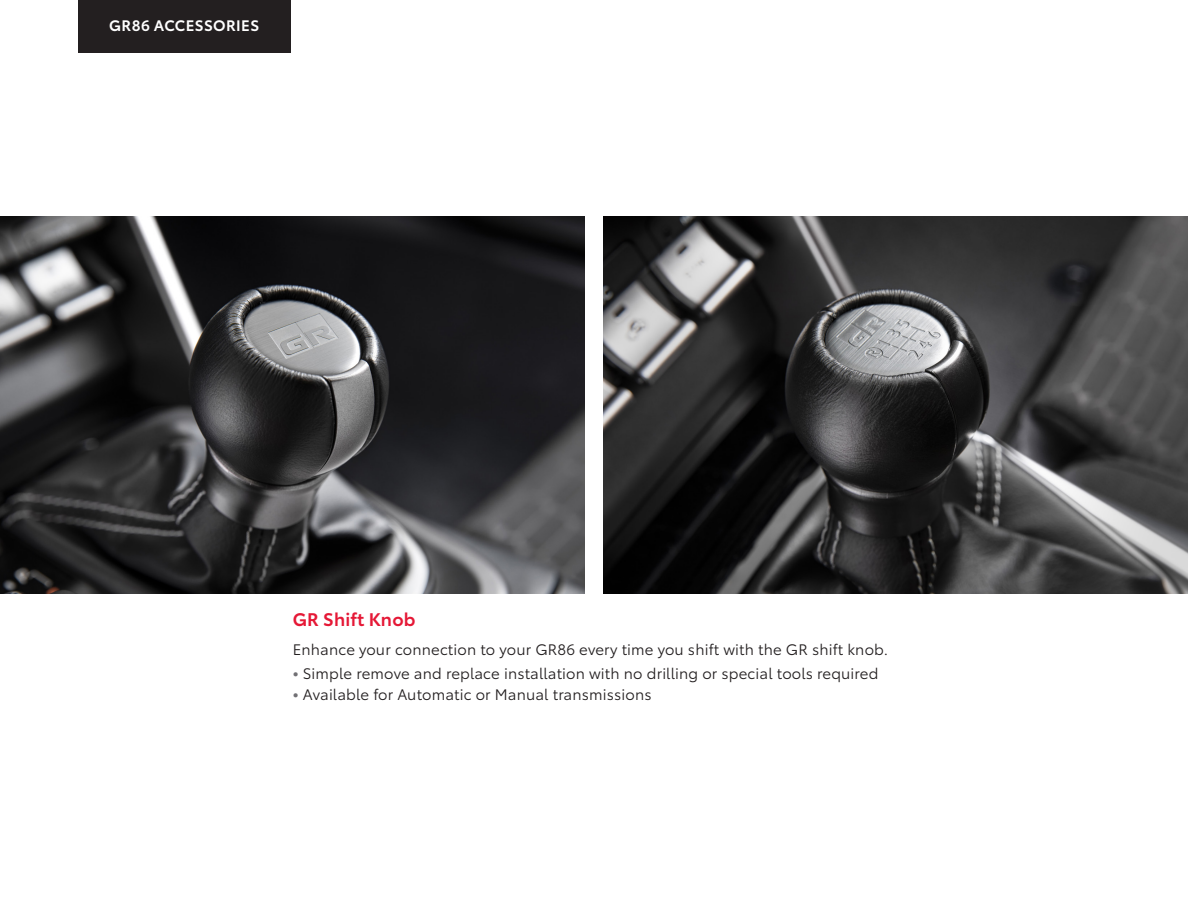
<style>
.page{position:relative;width:1188px;height:918px;background:#fff}
.page>*{position:absolute;margin:0;border:0;box-sizing:border-box;transform-origin:0 0}
.t1{font:600 18px "Toyota Type";letter-spacing:.01em;color:#e51836}
.t2{font:15px "Toyota Type";letter-spacing:.01em;color:#231f20}
.t3{font:600 15px "Toyota Type";letter-spacing:.025em;color:#fff}
.s1{font-weight:700;color:#717074}
</style>
<div class="page">
<div style="left:78px;top:0;width:212px;height:52px;background:#231f20"></div>
<img style="left:603px;top:216px;width:585px;height:378px">
<img style="left:0;top:216px;width:585px;height:378px">
<p class="t3" style="left:109px;top:14px;width:152px">GR86 ACCESSORIES</p>
<p class="t1" style="left:293px;top:606px;width:124px">GR Shift Knob</p>
<p class="t2" style="left:293px;top:638px;width:597px">Enhance your connection to your GR86 every time you shift with the GR shift knob.</p>
<p class="t2" style="left:293px;top:662px;width:587px"><span class="s1">•</span> Simple remove and replace installation with no drilling or special tools required</p>
<p class="t2" style="left:293px;top:683px;width:360px"><span class="s1">•</span> Available for Automatic or Manual transmissions</p>
</div>
